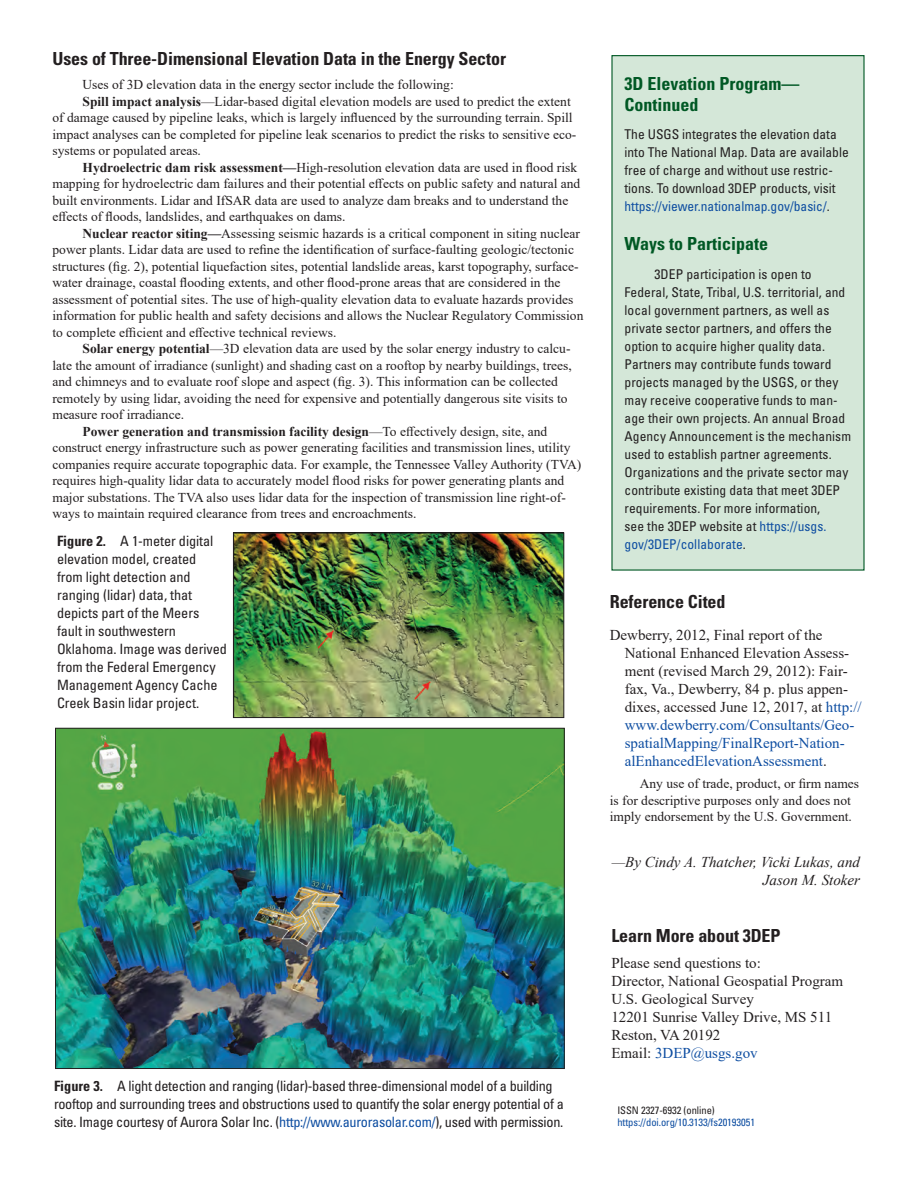
<style>
.page{position:relative;width:918px;height:1188px;background:#fff}
.page>*{position:absolute;margin:0;border:0;box-sizing:border-box;transform-origin:0 0}
.Heading_1{font:700 condensed 18px "Univers";letter-spacing:-.005em;color:#231f20}
.Heading_1-2{font:700 condensed 18px/21px "Univers";color:#005824}
.Reference{font:15px/18px "Times New Roman";color:#231f20}
.BodyNoIndent{font:15px "Times New Roman";color:#231f20}
.BodyNoIndent-2{font:italic 15px/18px "Times New Roman";color:#231f20;text-align:right}
.BodyNoIndent-3{font:15px "Times New Roman";color:#0d4da1}
.FigureCaption{font:condensed 14.25px/18px "Univers";letter-spacing:-.02em;color:#231f20}
.Body_Text_copy_9pt{font:13.5px/16.5px "Times New Roman";color:#231f20}
.Sidebar_3DEP{font:condensed 13.5px/18px "Univers";letter-spacing:.005em;color:#231f20}
.ISSN_DOI{font:condensed 10.5px "Univers";letter-spacing:-.005em;color:#0d4da1}
.ISSN{font:condensed 10.5px "Univers";letter-spacing:-.005em;color:#231f20}
.s1{font-weight:700}
.s2{color:#0d4da1}
.s3{color:#231f20}
</style>
<div class="page">
<img style="left:235px;top:535px;width:327px;height:181px">
<div style="left:233px;top:533px;width:331px;height:185px;border:1px solid #231f20"></div>
<img style="left:57px;top:730px;width:506px;height:337px">
<div style="left:612px;top:56px;width:252px;height:514px;background:#d4e7d8"></div>
<p class="Heading_1" style="left:52px;top:48px;width:455px">Uses of Three-Dimensional Elevation Data in the Energy Sector</p>
<p class="Body_Text_copy_9pt" style="left:82px;top:76px;width:373px">Uses of 3D elevation data in the energy sector include the following:</p>
<p class="Body_Text_copy_9pt" style="left:52px;top:93px;width:525px;text-indent:30px"><span class="s1">Spill impact analysis</span>—Lidar-based digital elevation models are used to predict the extent of damage caused by pipeline leaks, which is largely influenced by the surrounding terrain. Spill impact analyses can be completed for pipeline leak scenarios to predict the risks to sensitive eco&shy;systems or populated areas.</p>
<p class="Body_Text_copy_9pt" style="left:52px;top:159px;width:529px;text-indent:30px"><span class="s1">Hydroelectric dam risk assessment—</span>High-resolution elevation data are used in flood risk mapping for hydroelectric dam failures and their potential effects on public safety and natural and built environments. Lidar and IfSAR data are used to analyze dam breaks and to understand the effects of floods, landslides, and earthquakes on dams.</p>
<p class="Body_Text_copy_9pt" style="left:52px;top:225px;width:532px;text-indent:30px"><span class="s1">Nuclear reactor siting—</span>Assessing seismic hazards is a critical component in siting nuclear power plants. Lidar data are used to refine the identification of surface-faulting geologic/tectonic structures (fig. 2), potential liquefaction sites, potential landslide areas, karst topography, surface&shy;water drainage, coastal flooding extents, and other flood-prone areas that are considered in the assessment of potential sites. The use of high-quality elevation data to evaluate hazards provides information for public health and safety decisions and allows the Nuclear Regulatory Commission to complete efficient and effective technical reviews.</p>
<p class="Body_Text_copy_9pt" style="left:52px;top:340px;width:521px;text-indent:30px"><span class="s1">Solar energy potential</span>—3D elevation data are used by the solar energy industry to calcu&shy;late the amount of irradiance (sunlight) and shading cast on a rooftop by nearby buildings, trees, and chimneys and to evaluate roof slope and aspect (fig. 3). This information can be collected remotely by using lidar, avoiding the need for expensive and potentially dangerous site visits to measure roof irradiance.</p>
<p class="Body_Text_copy_9pt" style="left:52px;top:423px;width:530px;text-indent:30px"><span class="s1">Power generation and transmission facility design</span>—To effectively design, site, and construct energy infrastructure such as power generating facilities and transmission lines, utility companies require accurate topographic data. For example, the Tennessee Valley Authority (TVA) requires high-quality lidar data to accurately model flood risks for power generating plants and major substations. The TVA also uses lidar data for the inspection of transmission line right-of&shy;ways to maintain required clearance from trees and encroachments.</p>
<p class="FigureCaption" style="left:57px;top:532px;width:171px"><span class="s1">Figure 2.</span> A 1-meter digital elevation model, created<br>from light detection and ranging (lidar) data, that depicts part of the Meers fault in southwestern<br>Oklahoma. Image was derived from the Federal Emergency<br>Management Agency Cache<br>Creek Basin lidar project.</p>
<p class="FigureCaption" style="left:54px;top:1076px;width:511px"><span class="s1">Figure 3.</span> A light detection and ranging (lidar)-based three-dimensional model of a building rooftop and surrounding trees and obstructions used to quantify the solar energy potential of a site. Image courtesy of Aurora Solar Inc. (<span class="s2">http://www.aurorasolar.com/</span>), used with permission.</p>
<p class="Heading_1-2" style="left:625px;top:73px;width:176px">3D Elevation Program—<br>Continued</p>
<p class="Sidebar_3DEP" style="left:625px;top:125px;width:226px">The USGS integrates the elevation data into The National Map. Data are available free of charge and without use restric&shy;tions. To download 3DEP products, visit <span class="s2">https://viewer.nationalmap.gov/basic/</span>.</p>
<p class="Heading_1-2" style="left:625px;top:233px;width:145px">Ways to Participate</p>
<p class="Sidebar_3DEP" style="left:625px;top:265px;width:228px;text-indent:30px">3DEP participation is open to Federal, State, Tribal, U.S. territorial, and local government partners, as well as private sector partners, and offers the option to acquire higher quality data.<br>Partners may contribute funds toward projects managed by the USGS, or they may receive cooperative funds to man&shy;age their own projects. An annual Broad Agency Announcement is the mechanism used to establish partner agreements.<br>Organizations and the private sector may contribute existing data that meet 3DEP requirements. For more information,<br>see the 3DEP website at <span class="s2">https://usgs. gov/3DEP/collaborate</span>.</p>
<p class="Heading_1" style="left:610px;top:591px;width:117px">Reference Cited</p>
<p class="Reference" style="left:625px;top:625px;width:239px;text-indent:-15px">Dewberry, 2012, Final report of the National Enhanced Elevation Assess&shy;ment (revised March 29, 2012): Fair&shy;fax, Va., Dewberry, 84 p. plus appen&shy;dixes, accessed June 12, 2017, at <span class="s2">http:// www.dewberry.com/Consultants/Geo&shy;spatialMapping/FinalReport-Nation&shy;alEnhancedElevationAssessment</span>.</p>
<p class="Body_Text_copy_9pt" style="left:610px;top:775px;width:251px;text-indent:30px">Any use of trade, product, or firm names is for descriptive purposes only and does not imply endorsement by the U.S. Government.</p>
<p class="BodyNoIndent-2" style="left:612px;top:853px;width:250px">—By Cindy A. Thatcher, Vicki Lukas, and<br>Jason M. Stoker</p>
<p class="Heading_1" style="left:611px;top:925px;width:171px">Learn More about 3DEP</p>
<p class="BodyNoIndent" style="left:611px;top:952px;width:151px">Please send questions to:</p>
<p class="BodyNoIndent" style="left:611px;top:970px;width:233px">Director, National Geospatial Program</p>
<p class="BodyNoIndent" style="left:611px;top:988px;width:144px">U.S. Geological Survey</p>
<p class="BodyNoIndent" style="left:611px;top:1006px;width:222px">12201 Sunrise Valley Drive, MS 511</p>
<p class="BodyNoIndent" style="left:611px;top:1024px;width:111px">Reston, VA 20192</p>
<p class="BodyNoIndent-3" style="left:611px;top:1042px;width:148px"><span class="s3">Email:</span> 3DEP@usgs.gov</p>
<p class="ISSN" style="left:617px;top:1104px;width:99px">ISSN 2327-6932 (online)</p>
<p class="ISSN_DOI" style="left:617px;top:1116px;width:139px">https://doi.org/10.3133/fs20193051</p>
</div>
